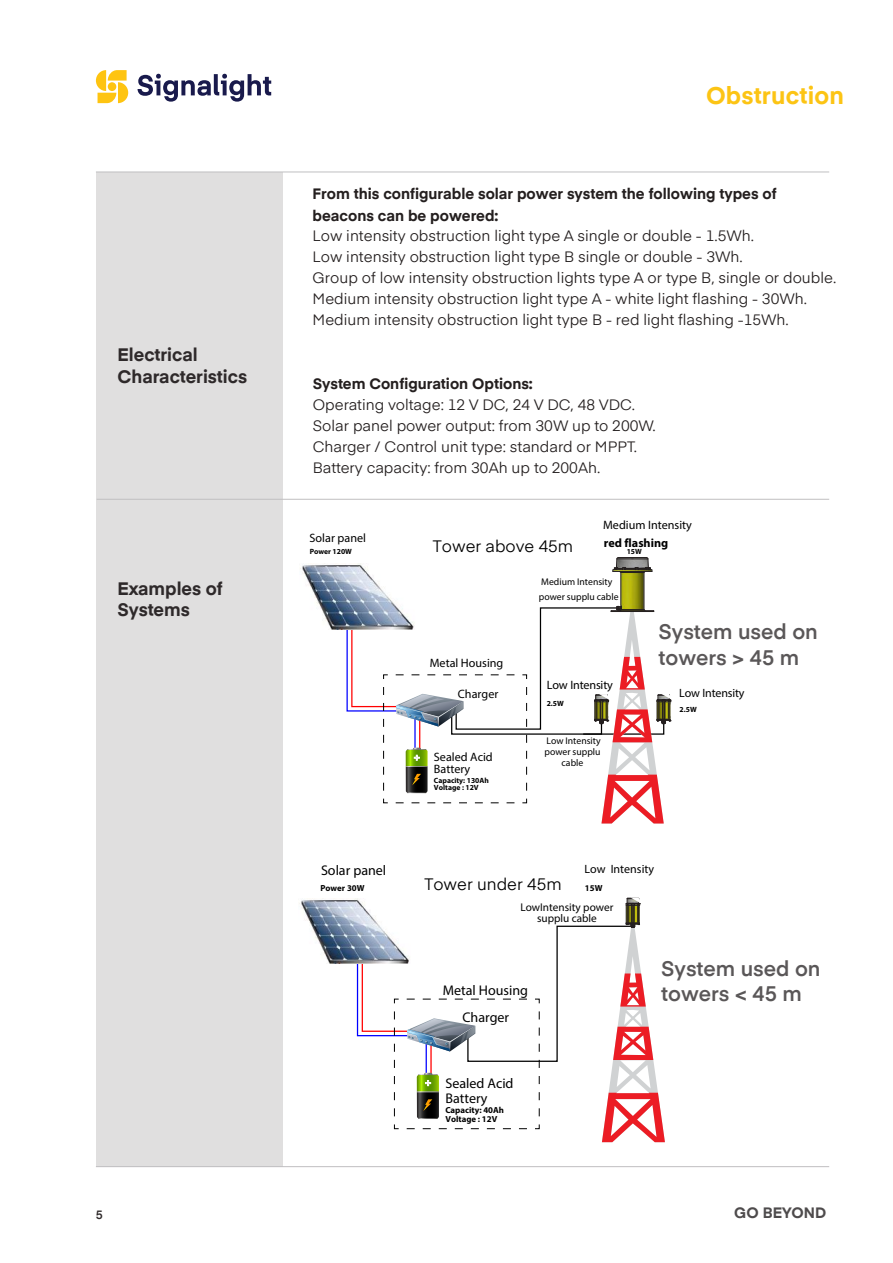
<style>
.page{position:relative;width:893px;height:1263px;background:#fff}
.page>*{position:absolute;margin:0;border:0;box-sizing:border-box;transform-origin:0 0}
.t1{font:700 24px "Eina 02";letter-spacing:.01em;color:#fcc414}
.t2{font:600 21px/25.2px "Eina 01";color:#5a5758}
.t3{font:700 18px/21.6px "Eina 01";color:#2e292a}
.t4{font:16.5px "Eina 01";color:#000}
.t5{font:15px/21px "Eina 01";color:#241f1f}
.t6{font:700 15px/21px "Eina 01";color:#241f1f}
.t7{font:700 15px "Eina 02";color:#4e4b4c}
.t8{font:14.1px/27.6px "Myriad Pro";color:#000;text-align:center}
.t9{font:12.15px/12.6px "Myriad Pro";color:#000}
.t10{font:700 12.15px "Myriad Pro";color:#000}
.t11{font:12px "Myriad Pro";letter-spacing:-.005em;color:#000}
.t12{font:600 12px "Eina 01";color:#2e292a}
.t13{font:11.25px/10.8px "Myriad Pro";color:#000;text-align:center}
.t14{font:9.75px/11.2px "Myriad Pro";color:#000}
.t15{font:700 8.85px/9.1px "Myriad Pro";color:#000}
.t16{font:700 7.65px/7.9px "Myriad Pro";color:#000}
</style>
<div class="page">
<div style="left:96px;top:172px;width:186px;height:995px;background:#e0dfdf"></div>
<hr style="left:96px;top:1166px;width:733px;height:1px;background:#c0bfc1">
<hr style="left:96px;top:172px;width:733px;height:1px;background:#c0bfc1">
<svg style="left:96px;top:70px;width:32px;height:33px"></svg>
<div style="left:108px;top:82px;width:8px;height:9px;background:#fec411;border-radius:50%"></div>
<svg style="left:138px;top:74px;width:133px;height:28px"></svg>
<hr style="left:97px;top:499px;width:732px;height:1px;background:#c0bfc1">
<svg style="left:331px;top:557px;width:341px;height:266px"></svg>
<img style="left:300px;top:563px;width:129px;height:66px">
<svg style="left:322px;top:897px;width:343px;height:245px"></svg>
<img style="left:299px;top:899px;width:126px;height:64px">
<p class="t3" style="left:117px;top:343px;width:131px">Electrical<br>Characteristics</p>
<p class="t3" style="left:117px;top:576px;width:107px">Examples of<br>Systems</p>
<p class="t12" style="left:96px;top:1205px;width:8px">5</p>
<h1 class="t1" style="left:706px;top:78px;width:140px">Obstruction</h1>
<p class="t6" style="left:313px;top:183px;width:465px">From this configurable solar power system the following types of beacons can be powered:</p>
<p class="t5" style="left:313px;top:225px;width:525px">Low intensity obstruction light type A single or double - 1.5Wh.<br>Low intensity obstruction light type B single or double - 3Wh.<br>Group of low intensity obstruction lights type A or type B, single or double.<br>Medium intensity obstruction light type A - white light flashing - 30Wh.<br>Medium intensity obstruction light type B - red light flashing -15Wh.</p>
<p class="t6" style="left:313px;top:372px;width:222px">System Configuration Options:</p>
<p class="t5" style="left:313px;top:393px;width:344px">Operating voltage: 12 V DC, 24 V DC, 48 VDC.<br>Solar panel power output: from 30W up to 200W.<br>Charger / Control unit type: standard or MPPT.<br>Battery capacity: from 30Ah up to 200Ah.</p>
<p class="t9" style="left:310px;top:531px;width:58px">Solar panel</p>
<p class="t16" style="left:310px;top:547px;width:44px">Power 120W</p>
<p class="t8" style="left:321px;top:856px;width:67px">Solar panel</p>
<p class="t15" style="left:320px;top:883px;width:46px">Power 30W</p>
<p class="t9" style="left:603px;top:519px;width:90px">Medium Intensity</p>
<p class="t10" style="left:604px;top:535px;width:66px">red flashing</p>
<p class="t16" style="left:627px;top:548px;width:17px">15W</p>
<p class="t4" style="left:433px;top:534px;width:142px">Tower above 45m</p>
<p class="t14" style="left:539px;top:574px;width:81px;line-height:15.1px">Medium Intensity power supplu cable</p>
<p class="t9" style="left:430px;top:657px;width:75px">Metal Housing</p>
<p class="t9" style="left:458px;top:687px;width:42px">Charger</p>
<p class="t9" style="left:434px;top:750px;width:60px">Sealed Acid<br>Battery</p>
<p class="t16" style="left:434px;top:776px;width:56px">Capacity: 130Ah<br>Voltage : 12V</p>
<p class="t9" style="left:547px;top:679px;width:68px">Low Intensity</p>
<p class="t16" style="left:547px;top:699px;width:19px">2.5W</p>
<p class="t14" style="left:544px;top:735px;width:58px;text-align:center">Low Intensity power supplu cable</p>
<h2 class="t2" style="left:659px;top:618px;width:161px">System used on towers &gt; 45 m</h2>
<p class="t11" style="left:679px;top:685px;width:67px">Low Intensity</p>
<p class="t16" style="left:680px;top:705px;width:19px">2.5W</p>
<p class="t11" style="left:585px;top:861px;width:71px">Low Intensity</p>
<p class="t15" style="left:585px;top:883px;width:19px">15W</p>
<p class="t4" style="left:424px;top:871px;width:139px">Tower under 45m</p>
<p class="t13" style="left:520px;top:902px;width:94px">LowIntensity power supplu cable</p>
<p class="t8" style="left:443px;top:976px;width:87px">Metal Housing<br>Charger</p>
<p class="t8" style="left:445px;top:1076px;width:70px;line-height:14.5px;text-align:left">Sealed Acid<br>Battery</p>
<p class="t15" style="left:445px;top:1105px;width:60px">Capacity: 40Ah<br>Voltage : 12V</p>
<h2 class="t2" style="left:661px;top:954px;width:161px">System used on towers &lt; 45 m</h2>
<p class="t7" style="left:734px;top:1202px;width:93px">GO BEYOND</p>
</div>
